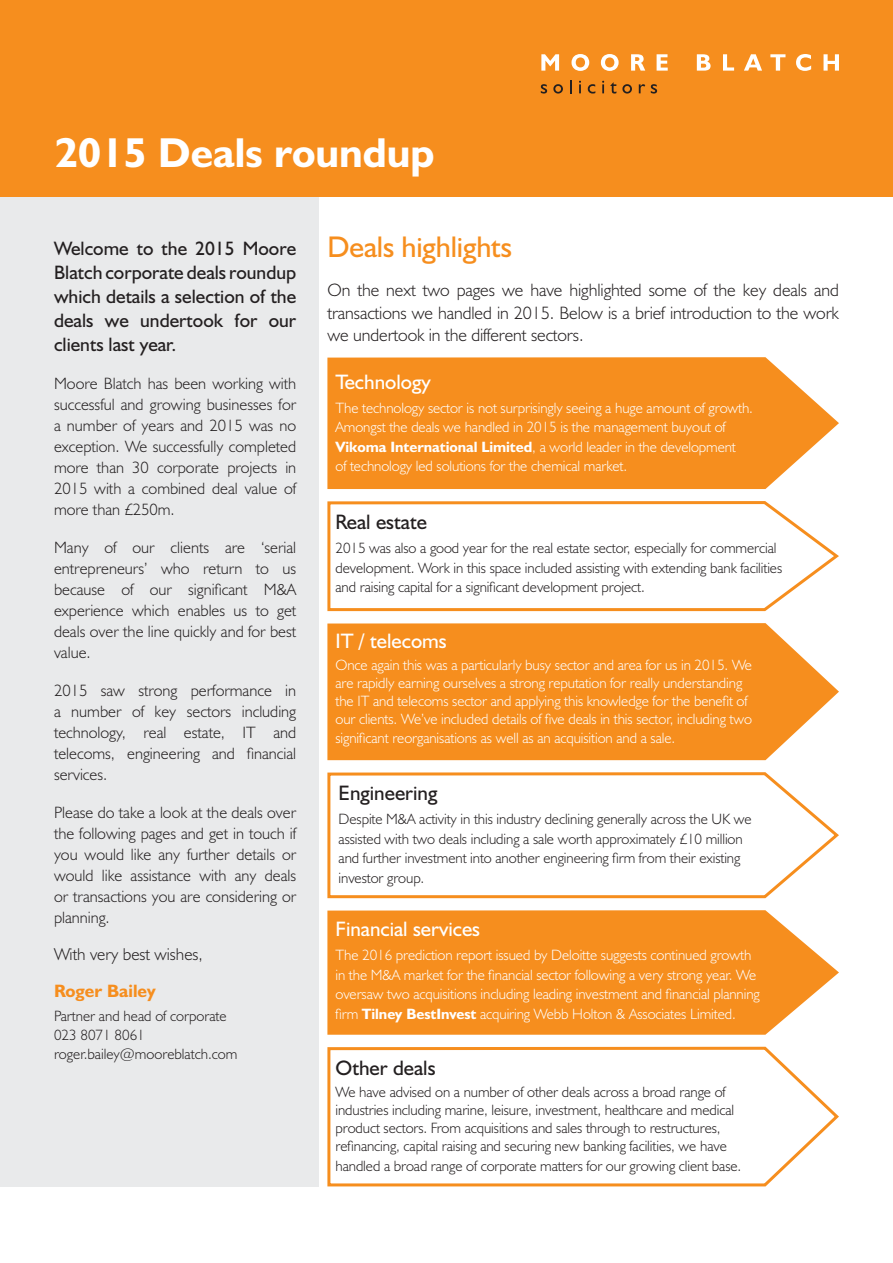
<style>
.page{position:relative;width:893px;height:1263px;background:#fff}
.page>*{position:absolute;margin:0;border:0;box-sizing:border-box;transform-origin:0 0}
.t1{font:700 42px "Humanist 521 BT";color:#fff}
.t2{font:30px "Humanist 521 BT";letter-spacing:-.005em;color:#f68e1e}
.t3{font:21px "Humanist 521 BT";color:#fff}
.t4{font:21px "Humanist 521 BT";color:#231f20}
.t5{font:19.5px/24px "Humanist 521 BT";color:#231f20;text-align:justify}
.t6{font:300 18px/22.5px "Humanist 521 BT";letter-spacing:-.005em;color:#231f20;text-align:justify}
.t7{font:700 18px "Humanist 521 BT";color:#f68e1e}
.t8{font:300 17.25px "Humanist 521 BT";color:#231f20}
.t9{font:300 16.5px/21px "Humanist 521 BT";color:#231f20;text-align:justify}
.t10{font:300 15px/19.5px "Humanist 521 BT";letter-spacing:-.005em;color:#fff}
.t11{font:300 15px/19.5px "Humanist 521 BT";letter-spacing:-.005em;color:#231f20}
.s1{font-weight:700}
</style>
<div class="page">
<div style="left:0;top:175px;width:319px;height:1011px;background:#e9eaeb"></div>
<div style="left:0;top:0;width:893px;height:197px;background:#f68e1e"></div>
<svg style="left:541px;top:54px;width:18px;height:17px"></svg>
<svg style="left:571px;top:54px;width:18px;height:17px"></svg>
<svg style="left:601px;top:54px;width:18px;height:17px"></svg>
<svg style="left:631px;top:54px;width:14px;height:17px"></svg>
<svg style="left:657px;top:54px;width:11px;height:17px"></svg>
<svg style="left:697px;top:54px;width:14px;height:17px"></svg>
<svg style="left:723px;top:54px;width:11px;height:17px"></svg>
<svg style="left:744px;top:54px;width:18px;height:17px"></svg>
<svg style="left:770px;top:54px;width:15px;height:17px"></svg>
<svg style="left:796px;top:54px;width:15px;height:17px"></svg>
<svg style="left:823px;top:54px;width:16px;height:17px"></svg>
<svg style="left:541px;top:84px;width:6px;height:10px"></svg>
<svg style="left:553px;top:84px;width:10px;height:10px"></svg>
<svg style="left:570px;top:80px;width:2px;height:13px"></svg>
<svg style="left:579px;top:81px;width:2px;height:12px"></svg>
<svg style="left:588px;top:84px;width:7px;height:10px"></svg>
<svg style="left:602px;top:81px;width:2px;height:12px"></svg>
<svg style="left:610px;top:82px;width:6px;height:12px"></svg>
<svg style="left:622px;top:84px;width:10px;height:10px"></svg>
<svg style="left:639px;top:84px;width:6px;height:9px"></svg>
<svg style="left:651px;top:84px;width:6px;height:10px"></svg>
<svg style="left:327px;top:357px;width:512px;height:132px;background:#f6962e"></svg>
<svg style="left:327px;top:501px;width:512px;height:111px"></svg>
<svg style="left:327px;top:623px;width:512px;height:138px;background:#f69730"></svg>
<svg style="left:327px;top:772px;width:512px;height:127px"></svg>
<svg style="left:327px;top:910px;width:512px;height:125px;background:#f6962f"></svg>
<svg style="left:327px;top:1046px;width:512px;height:141px"></svg>
<p class="t1" style="left:55px;top:127px;width:381px">2015 Deals roundup</p>
<p class="t5" style="left:54px;top:236px;width:244px">Welcome to the 2015 Moore Blatch corporate deals roundup which details a selection of the deals we undertook for our clients last year.</p>
<p class="t9" style="left:54px;top:373px;width:244px">Moore Blatch has been working with successful and growing businesses for a number of years and 2015 was no exception. We successfully completed more than 30 corporate projects in 2015 with a combined deal value of more than £250m.</p>
<p class="t9" style="left:54px;top:537px;width:244px">Many of our clients are ‘serial entrepreneurs’ who return to us because of our significant M&amp;A experience which enables us to get deals over the line quickly and for best value.</p>
<p class="t9" style="left:54px;top:680px;width:244px">2015 saw strong performance in a number of key sectors including technology, real estate, IT and telecoms, engineering and financial services.</p>
<p class="t9" style="left:54px;top:802px;width:244px">Please do take a look at the deals over the following pages and get in touch if you would like any further details or would like assistance with any deals or transactions you are considering or planning.</p>
<p class="t8" style="left:54px;top:943px;width:150px">With very best wishes,</p>
<p class="t7" style="left:54px;top:980px;width:103px">Roger Bailey</p>
<p class="t11" style="left:54px;top:1005px;width:174px">Partner and head of corporate</p>
<p class="t11" style="left:54px;top:1025px;width:92px">023 8071 8061</p>
<p class="t11" style="left:54px;top:1044px;width:185px">roger.bailey@mooreblatch.com</p>
<p class="t2" style="left:327px;top:228px;width:186px">Deals highlights</p>
<p class="t6" style="left:327px;top:279px;width:513px">On the next two pages we have highlighted some of the key deals and transactions we handled in 2015. Below is a brief introduction to the work we undertook in the different sectors.</p>
<p class="t3" style="left:335px;top:369px;width:97px">Technology</p>
<p class="t10" style="left:335px;top:398px;width:419px">The technology sector is not surprisingly seeing a huge amount of growth.<br>Amongst the deals we handled in 2015 is the management buyout of <span class="s1">Vikoma International Limited</span>, a world leader in the development<br>of technology led solutions for the chemical market.</p>
<p class="t4" style="left:335px;top:509px;width:93px">Real estate</p>
<p class="t11" style="left:335px;top:538px;width:448px">2015 was also a good year for the real estate sector, especially for commercial development. Work in this space included assisting with extending bank facilities and raising capital for a significant development project.</p>
<p class="t3" style="left:335px;top:628px;width:113px">IT / telecoms</p>
<p class="t10" style="left:335px;top:655px;width:418px;line-height:18px">Once again this was a particularly busy sector and area for us in 2015. We are rapidly earning ourselves a strong reputation for really understanding the IT and telecoms sector and applying this knowledge for the benefit of our clients. We’ve included details of five deals in this sector, including two</p>
<p class="t10" style="left:335px;top:728px;width:341px">significant reorganisations as well as an acquisition and a sale.</p>
<p class="t4" style="left:339px;top:780px;width:100px">Engineering</p>
<p class="t11" style="left:339px;top:809px;width:415px">Despite M&amp;A activity in this industry declining generally across the UK we assisted with two deals including a sale worth approximately £10 million and further investment into another engineering firm from their existing investor group.</p>
<p class="t3" style="left:335px;top:916px;width:146px">Financial services</p>
<p class="t10" style="left:335px;top:945px;width:426px">The 2016 prediction report issued by Deloitte suggests continued growth in the M&amp;A market for the financial sector following a very strong year. We oversaw two acquisitions including leading investment and financial planning firm <span class="s1">Tilney BestInvest</span> acquiring Webb Holton &amp; Associates Limited.</p>
<p class="t4" style="left:335px;top:1055px;width:102px">Other deals</p>
<p class="t11" style="left:335px;top:1083px;width:400px;line-height:18px">We have advised on a number of other deals across a broad range of industries including marine, leisure, investment, healthcare and medical product sectors. From acquisitions and sales through to restructures, refinancing, capital raising and securing new banking facilities, we have</p>
<p class="t11" style="left:335px;top:1155px;width:407px">handled a broad range of corporate matters for our growing client base.</p>
</div>
